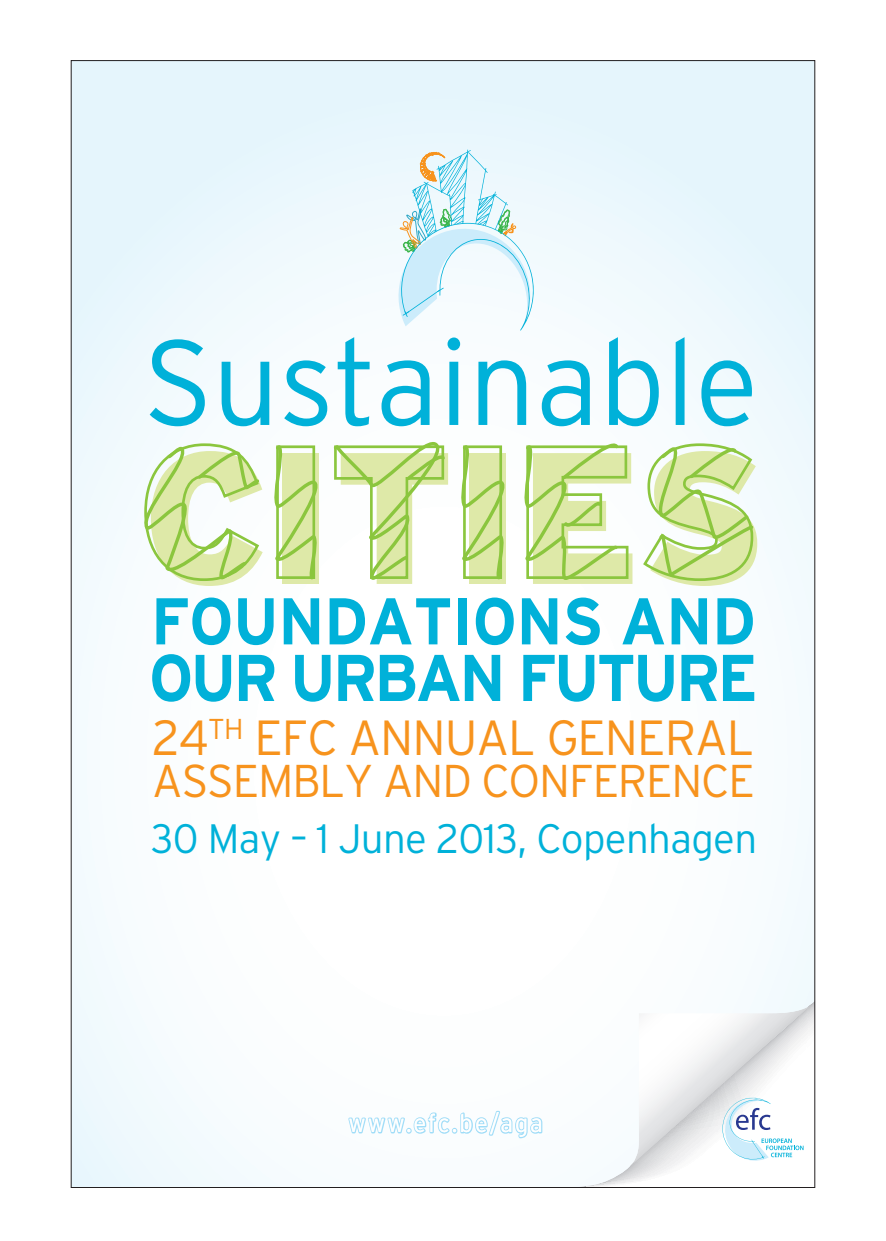
<style>
.page{position:relative;width:886px;height:1241px;background:#fff}
.page>*{position:absolute;margin:0;border:0;box-sizing:border-box;transform-origin:0 0}
.t1{font:900 186.75px "Interstate";color:#dee9a8}
.t2{font:300 120.38px "Interstate";color:#00b1d9}
.t3{font:65.88px/56.6px "Interstate Bold+T42";letter-spacing:-.015em;color:#00b1d9;scale:.95 1}
.t4{font:300 49.25px "Interstate";letter-spacing:-.02em;color:#f7931d}
.t5{font:300 45.88px "Interstate";letter-spacing:-.025em;color:#f7931d}
.t6{font:300 41px "Interstate";letter-spacing:-.015em;color:#00b1d9}
.t7{font:300 25.25px "Interstate";letter-spacing:.09em;color:#fff;scale:.94 1}
</style>
<div class="page">
<div style="left:71px;top:61px;width:743px;height:1125px;background:linear-gradient(to bottom,#ebf7fd,#fefeff)"></div>
<svg style="left:365px;top:928px;width:448px;height:257px"></svg>
<svg style="left:450px;top:444px;width:180px;height:136px"></svg>
<svg style="left:139px;top:442px;width:123px;height:142px"></svg>
<svg style="left:272px;top:431px;width:178px;height:155px"></svg>
<svg style="left:459px;top:443px;width:54px;height:139px"></svg>
<svg style="left:522px;top:437px;width:99px;height:150px"></svg>
<svg style="left:641px;top:442px;width:115px;height:145px"></svg>
<svg style="left:390px;top:149px;width:146px;height:181px"></svg>
<svg style="left:346px;top:1103px;width:124px;height:39px"></svg>
<svg style="left:470px;top:930px;width:343px;height:255px"></svg>
<svg style="left:630px;top:1004px;width:181px;height:162px"></svg>
<h2 class="t2" style="left:143px;top:313px;width:617px">Sustainable</h2>
<h1 class="t1" style="left:143px;top:404px;width:625px">CITIES</h1>
<p class="t3" style="left:149px;top:599px;width:642px">FOUNDATIONS AND<br>OUR URBAN FUTURE</p>
<p class="t4" style="left:152px;top:709px;width:604px">24<sup>TH</sup> EFC ANNUAL GENERAL</p>
<p class="t5" style="left:152px;top:754px;width:604px">ASSEMBLY AND CONFERENCE</p>
<p class="t6" style="left:151px;top:814px;width:608px">30 May – 1 June 2013, Copenhagen</p>
<p class="t7" style="left:348px;top:1108px;width:208px">www.efc.be/aga</p>
</div>
